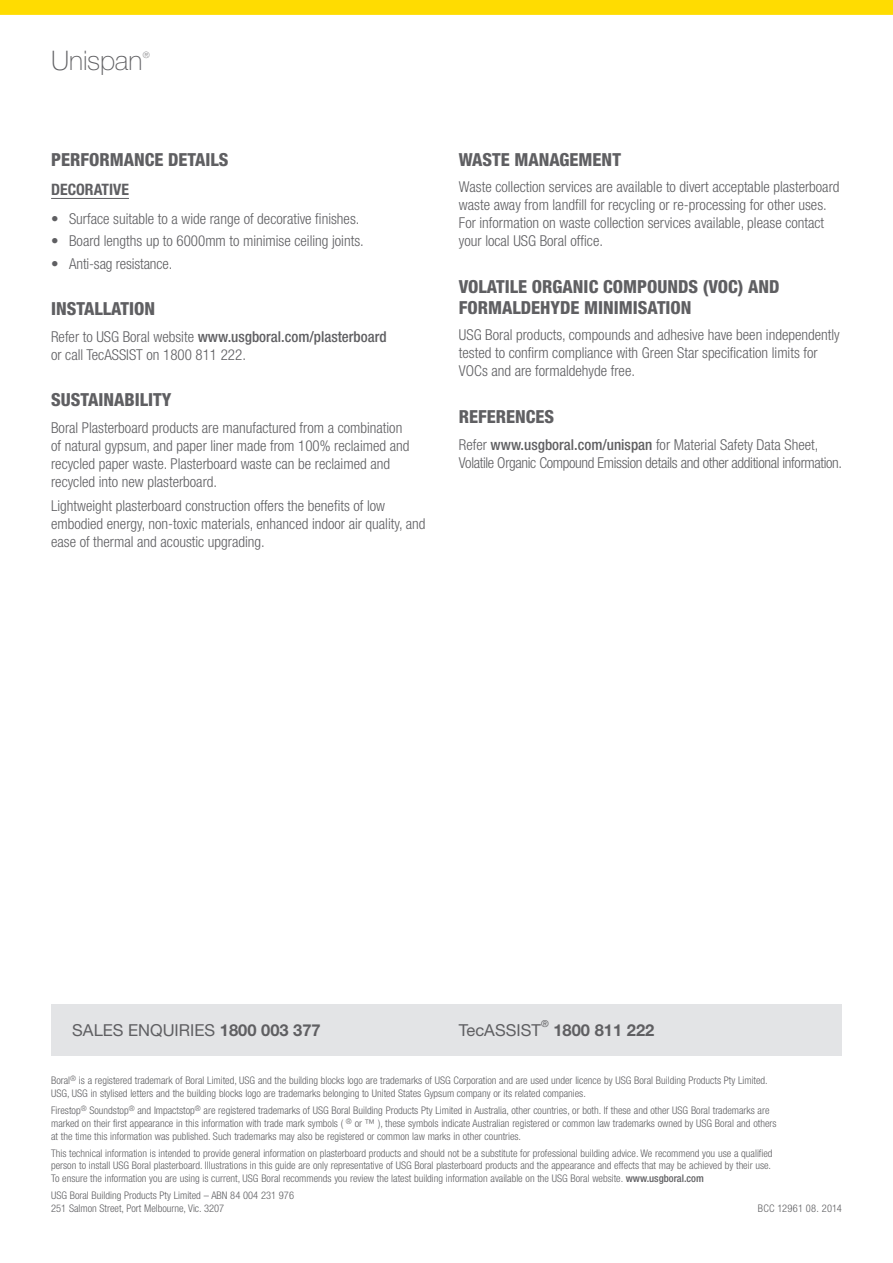
<style>
.page{position:relative;width:893px;height:1263px;background:#fff}
.page>*{position:absolute;margin:0;border:0;box-sizing:border-box;transform-origin:0 0}
.t1{font:100 27px "Helvetica Neue LT Std";letter-spacing:-.005em;color:#5f5f62}
.Heading_level_1{font:800 condensed 18px/21px "Helvetica Neue LT Std";color:#5f5f62}
.t2{font:16.5px "Helvetica Neue LT Std";color:#5f5f62}
.t3{font:700 16.5px "Helvetica Neue LT Std";color:#5f5f62}
.Heading_level_2{font:700 condensed 15.75px "Helvetica Neue LT Std";color:#5f5f62}
.Body_copy_last{font:300 condensed 15px/18px "Helvetica Neue LT Std";color:#5f5f62}
.Body_copy{font:300 condensed 15px/18px "Helvetica Neue LT Std";color:#5f5f62}
.Body_copy-2{font:300 condensed 15px/18px "Helvetica Neue LT Std";letter-spacing:-.02em;color:#5f5f62}
.Body_bullets{font:300 condensed 15px "Helvetica Neue LT Std";color:#5f5f62}
.Body_bullets_last{font:300 condensed 15px "Helvetica Neue LT Std";letter-spacing:-.01em;color:#5f5f62}
.t4{font:300 condensed 10.5px/12.8px "Helvetica Neue LT Std";color:#5f5f62}
.t5{font:300 condensed 10.5px "Helvetica Neue LT Std";letter-spacing:.025em;color:#5f5f62}
.t6{font:9.6px "Helvetica Neue LT Std";color:#5f5f62}
.t7{font:100 8.7px "Helvetica Neue LT Std";color:#5f5f62}
.s1{font-weight:500}
.s2{font-weight:700}
</style>
<div class="page">
<div style="left:0;top:0;width:893px;height:15px;background:#ffdc01"></div>
<div style="left:51px;top:1004px;width:790px;height:51px;background:#e3e4e6"></div>
<hr style="left:51px;top:198px;width:78px;height:1px;background:#5f5f62">
<h1 class="t1" style="left:51px;top:45px;width:93px">Unispan</h1>
<p class="t7" style="left:143px;top:50px;width:8px">®</p>
<p class="Heading_level_1" style="left:51px;top:149px;width:179px">PERFORMANCE DETAILS</p>
<p class="Heading_level_2" style="left:51px;top:180px;width:79px">DECORATIVE</p>
<p class="Body_bullets" style="left:51px;top:210px;width:310px">• Surface suitable to a wide range of decorative finishes.</p>
<p class="Body_bullets" style="left:51px;top:232px;width:314px">• Board lengths up to 6000mm to minimise ceiling joints.</p>
<p class="Body_bullets_last" style="left:51px;top:255px;width:123px">• Anti-sag resistance.</p>
<p class="Heading_level_1" style="left:51px;top:298px;width:105px">INSTALLATION</p>
<p class="Body_copy_last" style="left:51px;top:327px;width:337px">Refer to USG Boral website <span class="s1">www.usgboral.com/plasterboard </span>or call TecASSIST on 1800 811 222.</p>
<p class="Heading_level_1" style="left:51px;top:389px;width:122px">SUSTAINABILITY</p>
<p class="Body_copy" style="left:51px;top:418px;width:360px">Boral Plasterboard products are manufactured from a combination of natural gypsum, and paper liner made from 100% reclaimed and recycled paper waste. Plasterboard waste can be reclaimed and recycled into new plasterboard.</p>
<p class="Body_copy_last" style="left:51px;top:497px;width:376px">Lightweight plasterboard construction offers the benefits of low embodied energy, non-toxic materials, enhanced indoor air quality, and ease of thermal and acoustic upgrading.</p>
<p class="Heading_level_1" style="left:459px;top:149px;width:163px">WASTE MANAGEMENT</p>
<p class="Body_copy_last" style="left:459px;top:178px;width:382px">Waste collection services are available to divert acceptable plasterboard waste away from landfill for recycling or re-processing for other uses.<br>For information on waste collection services available, please contact your local USG Boral office.</p>
<p class="Heading_level_1" style="left:459px;top:276px;width:322px">VOLATILE ORGANIC COMPOUNDS (VOC) AND<br>FORMALDEHYDE MINIMISATION</p>
<p class="Body_copy_last" style="left:459px;top:326px;width:382px">USG Boral products, compounds and adhesive have been independently tested to confirm compliance with Green Star specification limits for<br>VOCs and are formaldehyde free.</p>
<p class="Heading_level_1" style="left:459px;top:406px;width:97px">REFERENCES</p>
<p class="Body_copy-2" style="left:459px;top:435px;width:385px">Refer <span class="s1">www.usgboral.com/unispan</span> for Material Safety Data Sheet,<br>Volatile Organic Compound Emission details and other additional information.</p>
<h3 class="t2" style="left:72px;top:1020px;width:250px">SALES ENQUIRIES <span class="s2">1800 003 377</span></h3>
<h3 class="t2" style="left:459px;top:1020px;width:83px">TecASSIST</h3>
<p class="t6" style="left:541px;top:1018px;width:9px">®</p>
<h3 class="t3" style="left:553px;top:1020px;width:102px">1800 811 222</h3>
<p class="t4" style="left:51px;top:1074px;width:718px">Boral<sup>®</sup> is a registered trademark of Boral Limited, USG and the building blocks logo are trademarks of USG Corporation and are used under licence by USG Boral Building Products Pty Limited.<br>USG, USG in stylised letters and the building blocks logo are trademarks belonging to United States Gypsum company or its related companies.</p>
<p class="t4" style="left:51px;top:1104px;width:727px">Firestop<sup>®</sup> Soundstop<sup>®</sup> and Impactstop<sup>®</sup> are registered trademarks of USG Boral Building Products Pty Limited in Australia, other countries, or both. If these and other USG Boral trademarks are marked on their first appearance in this information with trade mark symbols ( <sup>®</sup> or ™ ), these symbols indicate Australian registered or common law trademarks owned by USG Boral and others at the time this information was published. Such trademarks may also be registered or common law marks in other countries.</p>
<p class="t4" style="left:51px;top:1146px;width:723px">This technical information is intended to provide general information on plasterboard products and should not be a substitute for professional building advice. We recommend you use a qualified person to install USG Boral plasterboard. Illustrations in this guide are only representative of USG Boral plasterboard products and the appearance and effects that may be achieved by their use.<br>To ensure the information you are using is current, USG Boral recommends you review the latest building information available on the USG Boral website. <span class="s1">www.usgboral.com</span></p>
<p class="t4" style="left:51px;top:1189px;width:244px">USG Boral Building Products Pty Limited – ABN 84 004 231 976<br>251 Salmon Street, Port Melbourne, Vic. 3207</p>
<p class="t5" style="left:758px;top:1202px;width:85px">BCC 12961 08. 2014</p>
</div>
